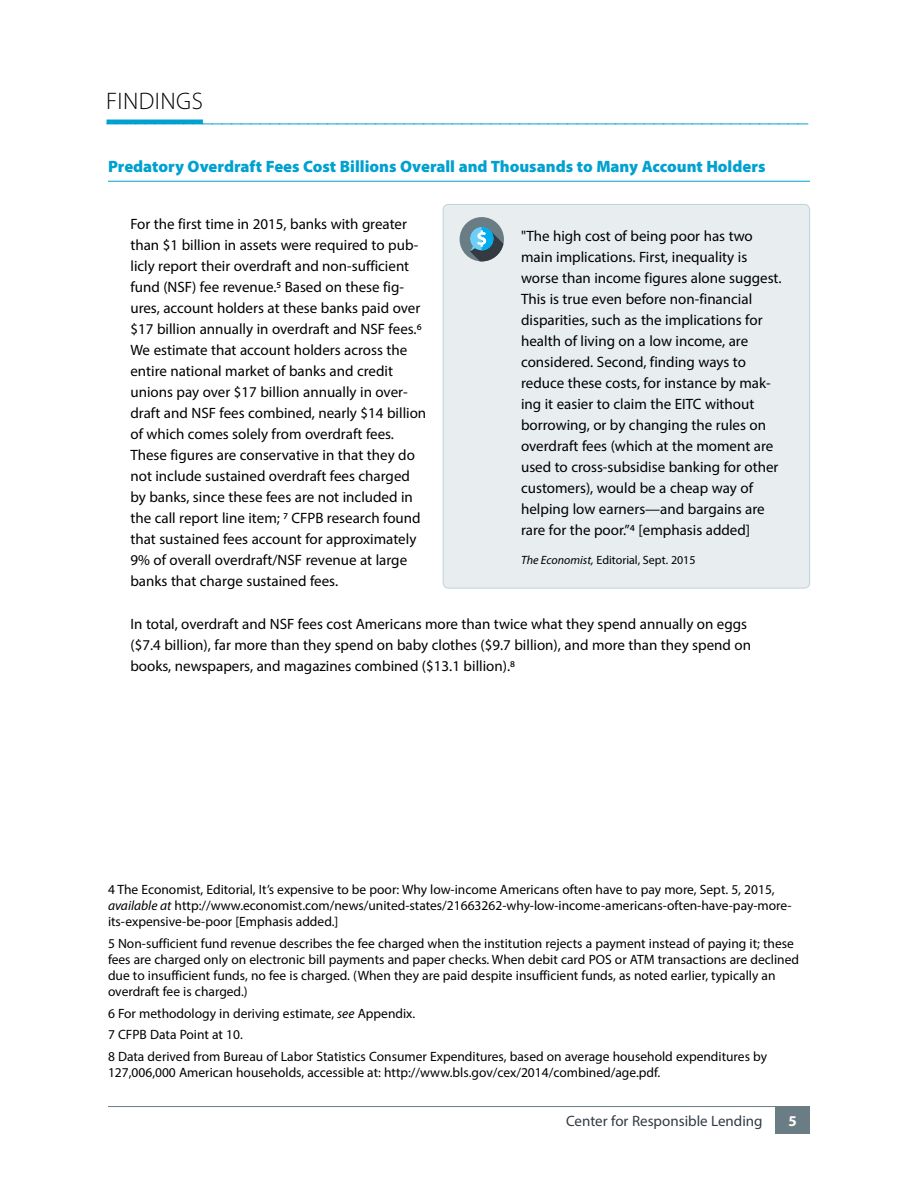
<style>
.page{position:relative;width:918px;height:1188px;background:#fff}
.page>*{position:absolute;margin:0;border:0;box-sizing:border-box;transform-origin:0 0}
.t1{font:300 24px "Myriad Pro";color:#00a1d0}
.t2{font:300 24px "Myriad Pro";letter-spacing:.02em;color:#000}
.t3{font:900 16.5px "Myriad Pro";color:#00a1d0}
.t4{font:15px/21px "Myriad Pro";color:#000}
.t5{font:15px "Myriad Pro";color:#333a42}
.t6{font:700 15px "Myriad Pro";color:#fff}
.t7{font:13.5px/16.2px "Myriad Pro";color:#000}
.t8{font:12px "Myriad Pro";color:#000}
.s1{font-style:italic}
</style>
<div class="page">
<hr style="left:108px;top:1106px;width:702px;height:1px;background:#6a7d84">
<div style="left:775px;top:1107px;width:35px;height:27px;background:#6a7d84"></div>
<hr style="left:108px;top:181px;width:702px;height:1px;background:#00a1d0">
<div style="left:443px;top:204px;width:367px;height:384px;background:#e8edf0;border-radius:5px"></div>
<div style="left:443px;top:204px;width:367px;height:385px;border:1px solid #bfd2d9;border-radius:5px"></div>
<hr style="left:107px;top:120px;width:96px;height:4px;background:#00a1d0">
<div style="left:460px;top:217px;width:44px;height:44px;background:#6a7d84;border-radius:50%"></div>
<svg style="left:470px;top:227px;width:33px;height:34px"></svg>
<h1 class="t2" style="left:106px;top:86px;width:98px">FINDINGS</h1>
<h1 class="t1" style="left:106px;top:108px;width:705px">–––––––––––––––––––––––––––––––––––––––––––––––––––––––––––––––––––––––––</h1>
<p class="t3" style="left:108px;top:156px;width:659px">Predatory Overdraft Fees Cost Billions Overall and Thousands to Many Account Holders</p>
<p class="t4" style="left:130px;top:213px;width:297px">For the first time in 2015, banks with greater than $1 billion in assets were required to pub&shy;licly report their overdraft and non-sufficient fund (NSF) fee revenue.5 Based on these fig&shy;ures, account holders at these banks paid over $17 billion annually in overdraft and NSF fees.6<br>We estimate that account holders across the entire national market of banks and credit unions pay over $17 billion annually in over&shy;draft and NSF fees combined, nearly $14 billion of which comes solely from overdraft fees.<br>These figures are conservative in that they do not include sustained overdraft fees charged by banks, since these fees are not included in the call report line item; 7 CFPB research found that sustained fees account for approximately 9% of overall overdraft/NSF revenue at large banks that charge sustained fees.</p>
<p class="t4" style="left:521px;top:225px;width:262px">"The high cost of being poor has two main implications. First, inequality is worse than income figures alone suggest.<br>This is true even before non-financial disparities, such as the implications for health of living on a low income, are considered. Second, finding ways to reduce these costs, for instance by mak&shy;ing it easier to claim the EITC without borrowing, or by changing the rules on overdraft fees (which at the moment are used to cross-subsidise banking for other customers), would be a cheap way of helping low earners—and bargains are rare for the poor.”4 [emphasis added]</p>
<p class="t8" style="left:521px;top:552px;width:176px"><span class="s1">The Economist,</span> Editorial, Sept. 2015</p>
<p class="t4" style="left:130px;top:613px;width:622px">In total, overdraft and NSF fees cost Americans more than twice what they spend annually on eggs ($7.4 billion), far more than they spend on baby clothes ($9.7 billion), and more than they spend on books, newspapers, and magazines combined ($13.1 billion).8</p>
<p class="t7" style="left:108px;top:881px;width:685px">4 The Economist, Editorial, It’s expensive to be poor: Why low-income Americans often have to pay more, Sept. 5, 2015, <span class="s1">available at</span> http://www.economist.com/news/united-states/21663262-why-low-income-americans-often-have-pay-more&shy;its-expensive-be-poor [Emphasis added.]</p>
<p class="t7" style="left:108px;top:935px;width:693px">5 Non-sufficient fund revenue describes the fee charged when the institution rejects a payment instead of paying it; these fees are charged only on electronic bill payments and paper checks. When debit card POS or ATM transactions are declined due to insufficient funds, no fee is charged. (When they are paid despite insufficient funds, as noted earlier, typically an overdraft fee is charged.)</p>
<p class="t7" style="left:108px;top:1002px;width:661px;line-height:21.6px">6 For methodology in deriving estimate, <span class="s1">see</span> Appendix.<br>7 CFPB Data Point at 10.<br>8 Data derived from Bureau of Labor Statistics Consumer Expenditures, based on average household expenditures by</p>
<p class="t7" style="left:108px;top:1064px;width:554px">127,006,000 American households, accessible at: http://www.bls.gov/cex/2014/combined/age.pdf.</p>
<p class="t5" style="left:566px;top:1112px;width:198px">Center for Responsible Lending</p>
<p class="t6" style="left:788px;top:1111px;width:10px">5</p>
</div>
